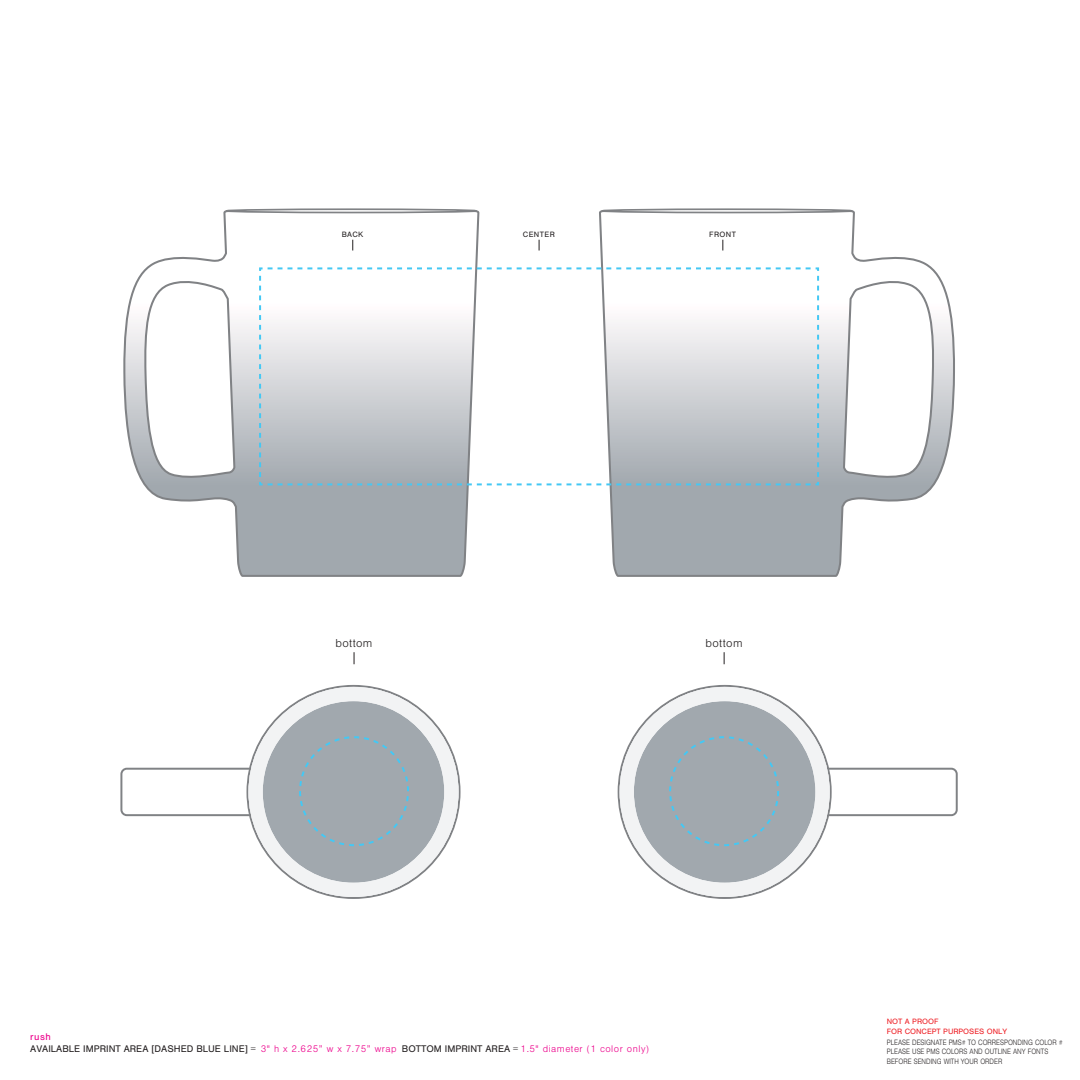
<style>
.page{position:relative;width:1080px;height:1080px;background:#fff}
.page>*{position:absolute;margin:0;border:0;box-sizing:border-box;transform-origin:0 0}
.t1{font:300 12px "Nimbus San";letter-spacing:.03em;color:#231f20}
.t2{font:10px/12px "Nimbus San";color:#231f20}
.t3{font:300 8px/9.6px "Nimbus San";color:#231f20;scale:.85 1}
.t4{font:8px/9.6px "Nimbus San";color:#ee1d23}
.t5{font:8px "Nimbus San";letter-spacing:.05em;color:#231f20}
.s1{color:#ed028c}
.s2{font-weight:300;color:#ed028c}
</style>
<div class="page">
<svg style="left:599px;top:209px;width:356px;height:368px"></svg>
<div style="left:601px;top:208px;width:252px;height:5px;border:2px solid #808285;border-radius:50%"></div>
<svg style="left:123px;top:209px;width:357px;height:368px"></svg>
<div style="left:226px;top:208px;width:251px;height:5px;border:2px solid #808285;border-radius:50%"></div>
<svg style="left:120px;top:685px;width:341px;height:214px"></svg>
<svg style="left:618px;top:685px;width:340px;height:214px"></svg>
<svg style="left:258px;top:266px;width:562px;height:220px"></svg>
<div style="left:669px;top:736px;width:110px;height:110px;border:2px dashed #44c8f4;border-radius:50%"></div>
<div style="left:299px;top:736px;width:110px;height:110px;border:2px dashed #44c8f4;border-radius:50%"></div>
<svg style="left:724px;top:652px;width:1px;height:12px"></svg>
<svg style="left:354px;top:652px;width:1px;height:12px"></svg>
<p class="t5" style="left:342px;top:230px;width:23px">BACK</p>
<p class="t5" style="left:523px;top:230px;width:33px">CENTER</p>
<p class="t5" style="left:709px;top:230px;width:28px">FRONT</p>
<p class="t1" style="left:336px;top:637px;width:38px">bottom</p>
<p class="t1" style="left:706px;top:637px;width:38px">bottom</p>
<p class="t4" style="left:887px;top:1017px;width:122px">NOT A PROOF<br>FOR CONCEPT PURPOSES ONLY</p>
<p class="t2" style="left:30px;top:1031px;width:620px"><span class="s1">rush<br></span>AVAILABLE IMPRINT AREA [DASHED BLUE LINE] = <span class="s2">3" h x 2.625” w x 7.75” wrap</span> BOTTOM IMPRINT AREA = <span class="s2">1.5" diameter (1 color only)</span></p>
<p class="t3" style="left:887px;top:1038px;width:209px">PLEASE DESIGNATE PMS# TO CORRESPONDING COLOR #<br>PLEASE USE PMS COLORS AND OUTLINE ANY FONTS<br>BEFORE SENDING WITH YOUR ORDER</p>
</div>
